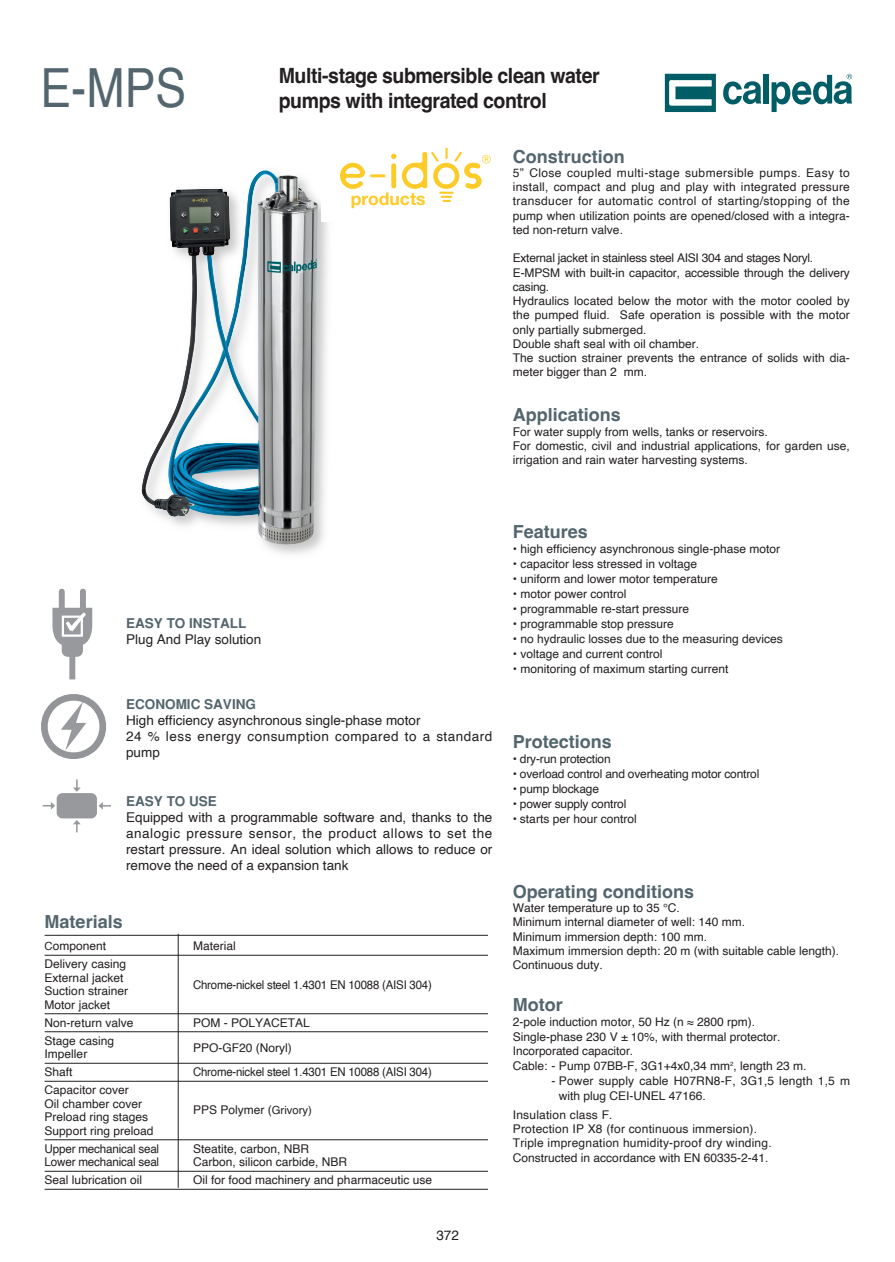
<style>
.page{position:relative;width:895px;height:1262px;background:#fff}
.page>*{position:absolute;margin:0;border:0;box-sizing:border-box;transform-origin:0 0}
.t1{font:54px "Helvetica";color:#53656e;scale:.85 1}
.t2{font:700 21px/25.2px "Helvetica";letter-spacing:-.02em;color:#231f20;scale:.93 1}
.t3{font:700 18px "Helvetica";color:#53656e}
.t4{font:700 17.55px "Helvetica Neue";color:#fccb27}
.t5{font:13.5px/16.2px "Helvetica";color:#231f20;text-align:justify}
.t6{font:13.5px/16.2px "Helvetica";letter-spacing:.035em;color:#231f20}
.t7{font:700 13.5px "Helvetica Cyrillic";color:#53656e}
.t8{font:12px/14.2px "Helvetica";color:#231f20}
.t9{font:12px "Helvetica";color:#231f20;scale:.95 1}
.t10{font:12px "Helvetica";letter-spacing:-.02em;color:#231f20}
.s1{font-size:11.25px}
</style>
<div class="page">
<div style="left:763px;top:74px;width:5px;height:30px;background:#005d65"></div>
<svg style="left:723px;top:81px;width:38px;height:23px"></svg>
<svg style="left:771px;top:74px;width:80px;height:38px"></svg>
<svg style="left:664px;top:74px;width:51px;height:38px"></svg>
<svg style="left:52px;top:589px;width:40px;height:90px"></svg>
<svg style="left:41px;top:694px;width:65px;height:65px"></svg>
<div style="left:57px;top:793px;width:40px;height:25px;background:#97999c;border-radius:6px"></div>
<svg style="left:73px;top:779px;width:8px;height:13px"></svg>
<svg style="left:73px;top:820px;width:8px;height:12px"></svg>
<svg style="left:98px;top:802px;width:13px;height:8px"></svg>
<svg style="left:43px;top:802px;width:12px;height:7px"></svg>
<hr style="left:45px;top:935px;width:442px;height:1px;background:#231f20">
<hr style="left:45px;top:955px;width:442px;height:1px;background:#231f20">
<hr style="left:45px;top:1013px;width:442px;height:1px;background:#231f20">
<hr style="left:45px;top:1031px;width:442px;height:1px;background:#231f20">
<hr style="left:45px;top:1063px;width:442px;height:1px;background:#231f20">
<hr style="left:45px;top:1081px;width:442px;height:1px;background:#231f20">
<hr style="left:45px;top:1139px;width:442px;height:1px;background:#231f20">
<hr style="left:45px;top:1171px;width:442px;height:1px;background:#231f20">
<hr style="left:45px;top:1189px;width:442px;height:1px;background:#231f20">
<hr style="left:178px;top:934px;width:1px;height:254px;background:#231f20">
<img style="left:141px;top:170px;width:177px;height:375px">
<svg style="left:340px;top:163px;width:45px;height:26px"></svg>
<svg style="left:391px;top:148px;width:99px;height:54px"></svg>
<p class="t1" style="left:40px;top:65px;width:173px">E-MPS</p>
<p class="t2" style="left:278px;top:65px;width:346px">Multi-stage submersible clean water pumps with integrated control</p>
<p class="t4" style="left:350px;top:193px;width:76px">products</p>
<p class="t3" style="left:512px;top:149px;width:113px">Construction</p>
<p class="t8" style="left:512px;top:166px;width:338px;text-align:justify">5” Close coupled multi-stage submersible pumps. Easy to install, compact and plug and play with integrated pressure transducer for automatic control of starting/stopping of the pump when utilization points are opened/closed with a integra&shy;ted non-return valve.</p>
<p class="t10" style="left:512px;top:253px;width:302px">External jacket in stainless steel AISI 304 and stages Noryl.</p>
<p class="t8" style="left:512px;top:266px;width:338px">E-MPSM with built-in capacitor, accessible through the delivery casing.</p>
<p class="t8" style="left:512px;top:295px;width:338px;text-align:justify">Hydraulics located below the motor with the motor cooled by the pumped fluid. Safe operation is possible with the motor only partially submerged.</p>
<p class="t8" style="left:512px;top:337px;width:188px">Double shaft seal with oil chamber.</p>
<p class="t8" style="left:512px;top:352px;width:338px">The suction strainer prevents the entrance of solids with dia&shy;meter bigger than 2 mm.</p>
<p class="t3" style="left:512px;top:407px;width:110px">Applications</p>
<p class="t8" style="left:512px;top:425px;width:256px">For water supply from wells, tanks or reservoirs.</p>
<p class="t8" style="left:512px;top:439px;width:338px">For domestic, civil and industrial applications, for garden use, irrigation and rain water harvesting systems.</p>
<p class="t7" style="left:126px;top:618px;width:122px">EASY TO INSTALL</p>
<p class="t5" style="left:126px;top:632px;width:137px">Plug And Play solution</p>
<p class="t3" style="left:512px;top:524px;width:77px">Features</p>
<p class="t8" style="left:512px;top:542px;width:268px">• high efficiency asynchronous single-phase motor</p>
<p class="t8" style="left:512px;top:557px;width:186px">• capacitor less stressed in voltage</p>
<p class="t8" style="left:512px;top:572px;width:206px">• uniform and lower motor temperature</p>
<p class="t8" style="left:512px;top:587px;width:115px">• motor power control</p>
<p class="t8" style="left:512px;top:602px;width:178px">• programmable re-start pressure</p>
<p class="t8" style="left:512px;top:617px;width:162px">• programmable stop pressure</p>
<p class="t8" style="left:512px;top:632px;width:271px">• no hydraulic losses due to the measuring devices</p>
<p class="t8" style="left:512px;top:647px;width:151px">• voltage and current control</p>
<p class="t8" style="left:512px;top:662px;width:217px">• monitoring of maximum starting current</p>
<p class="t7" style="left:126px;top:699px;width:131px">ECONOMIC SAVING</p>
<p class="t5" style="left:126px;top:713px;width:296px">High efficiency asynchronous single-phase motor</p>
<p class="t6" style="left:126px;top:729px;width:367px">24 % less energy consumption compared to a standard pump</p>
<p class="t7" style="left:126px;top:796px;width:92px">EASY TO USE</p>
<p class="t5" style="left:126px;top:810px;width:367px">Equipped with a programmable software and, thanks to the analogic pressure sensor, the product allows to set the restart pressure. An ideal solution which allows to reduce or remove the need of a expansion tank</p>
<p class="t3" style="left:45px;top:914px;width:80px">Materials</p>
<p class="t8" style="left:45px;top:940px;width:63px"><span class="s1">C</span>omponent</p>
<p class="t8" style="left:193px;top:940px;width:44px">Material</p>
<p class="t8" style="left:45px;top:958px;width:83px">Delivery casing</p>
<p class="t8" style="left:45px;top:971px;width:80px">External jacket</p>
<p class="t8" style="left:45px;top:985px;width:85px">Suction strainer</p>
<p class="t9" style="left:193px;top:980px;width:253px">Chrome-nickel steel 1.4301 EN 10088 (AISI 304)</p>
<p class="t8" style="left:45px;top:998px;width:67px">Motor jacket</p>
<p class="t8" style="left:45px;top:1016px;width:90px">Non-return valve</p>
<p class="t8" style="left:193px;top:1016px;width:118px">POM - POLYACETAL</p>
<p class="t8" style="left:45px;top:1034px;width:71px">Stage casing</p>
<p class="t8" style="left:45px;top:1048px;width:44px">Impeller</p>
<p class="t8" style="left:193px;top:1042px;width:100px">PPO-GF20 (Noryl)</p>
<p class="t8" style="left:45px;top:1066px;width:30px">Shaft</p>
<p class="t9" style="left:193px;top:1067px;width:253px">Chrome-nickel steel 1.4301 EN 10088 (AISI 304)</p>
<p class="t8" style="left:45px;top:1084px;width:86px">Capacitor cover</p>
<p class="t8" style="left:45px;top:1097px;width:99px">Oil chamber cover</p>
<p class="t8" style="left:193px;top:1103px;width:120px">PPS Polymer (<span class="s1">Grivory)</span></p>
<p class="t8" style="left:45px;top:1111px;width:105px">Preload ring stages</p>
<p class="t8" style="left:45px;top:1124px;width:110px">Support ring preload</p>
<p class="t8" style="left:45px;top:1142px;width:116px">Upper mechanical seal</p>
<p class="t8" style="left:193px;top:1142px;width:118px">Steatite, carbon, NBR</p>
<p class="t8" style="left:45px;top:1156px;width:116px">Lower mechanical seal</p>
<p class="t8" style="left:193px;top:1156px;width:156px">Carbon, silicon carbide, NBR</p>
<p class="t8" style="left:45px;top:1174px;width:99px">Seal lubrication oil</p>
<p class="t8" style="left:193px;top:1174px;width:240px">Oil for food machinery and pharmaceutic use</p>
<p class="t5" style="left:436px;top:1228px;width:24px">372</p>
<p class="t3" style="left:512px;top:734px;width:101px">Protections</p>
<p class="t8" style="left:512px;top:752px;width:99px">• dry-run protection</p>
<p class="t8" style="left:512px;top:767px;width:248px">• overload control and overheating motor control</p>
<p class="t8" style="left:512px;top:782px;width:88px">• pump blockage</p>
<p class="t8" style="left:512px;top:797px;width:115px">• power supply control</p>
<p class="t8" style="left:512px;top:812px;width:125px">• starts per hour control</p>
<p class="t3" style="left:512px;top:884px;width:183px">Operating conditions</p>
<p class="t8" style="left:512px;top:901px;width:168px">Water temperature up to 35 °C.</p>
<p class="t8" style="left:512px;top:916px;width:234px">Minimum internal diameter of well: 140 mm.</p>
<p class="t8" style="left:512px;top:930px;width:196px">Minimum immersion depth: 100 mm.</p>
<p class="t8" style="left:512px;top:944px;width:328px">Maximum immersion depth: 20 m (with suitable cable length).</p>
<p class="t8" style="left:512px;top:958px;width:92px">Continuous duty.</p>
<p class="t3" style="left:512px;top:997px;width:51px">Motor</p>
<p class="t8" style="left:512px;top:1015px;width:244px">2-pole induction motor, 50 Hz (n ≈ 2800 rpm).</p>
<p class="t8" style="left:512px;top:1030px;width:269px">Single-phase 230 V ± 10%, with thermal protector.</p>
<p class="t8" style="left:512px;top:1045px;width:122px">Incorporated capacitor.</p>
<p class="t8" style="left:512px;top:1060px;width:295px">Cable: - Pump 07BB-F, 3G1+4x0,34 mm<sup>2</sup>, length 23 m.</p>
<p class="t8" style="left:558px;top:1074px;width:292px;line-height:15px;text-indent:-7px">- Power supply cable H07RN8-F, 3G1,5 length 1,5 m with plug CEI-UNEL 47166.</p>
<p class="t8" style="left:512px;top:1108px;width:101px">Insulation class F.</p>
<p class="t8" style="left:512px;top:1122px;width:246px">Protection IP X8 (for continuous immersion).</p>
<p class="t8" style="left:512px;top:1137px;width:260px">Triple impregnation humidity-proof dry winding.</p>
<p class="t8" style="left:512px;top:1151px;width:257px">Constructed in accordance with EN 60335-2-41.</p>
</div>
